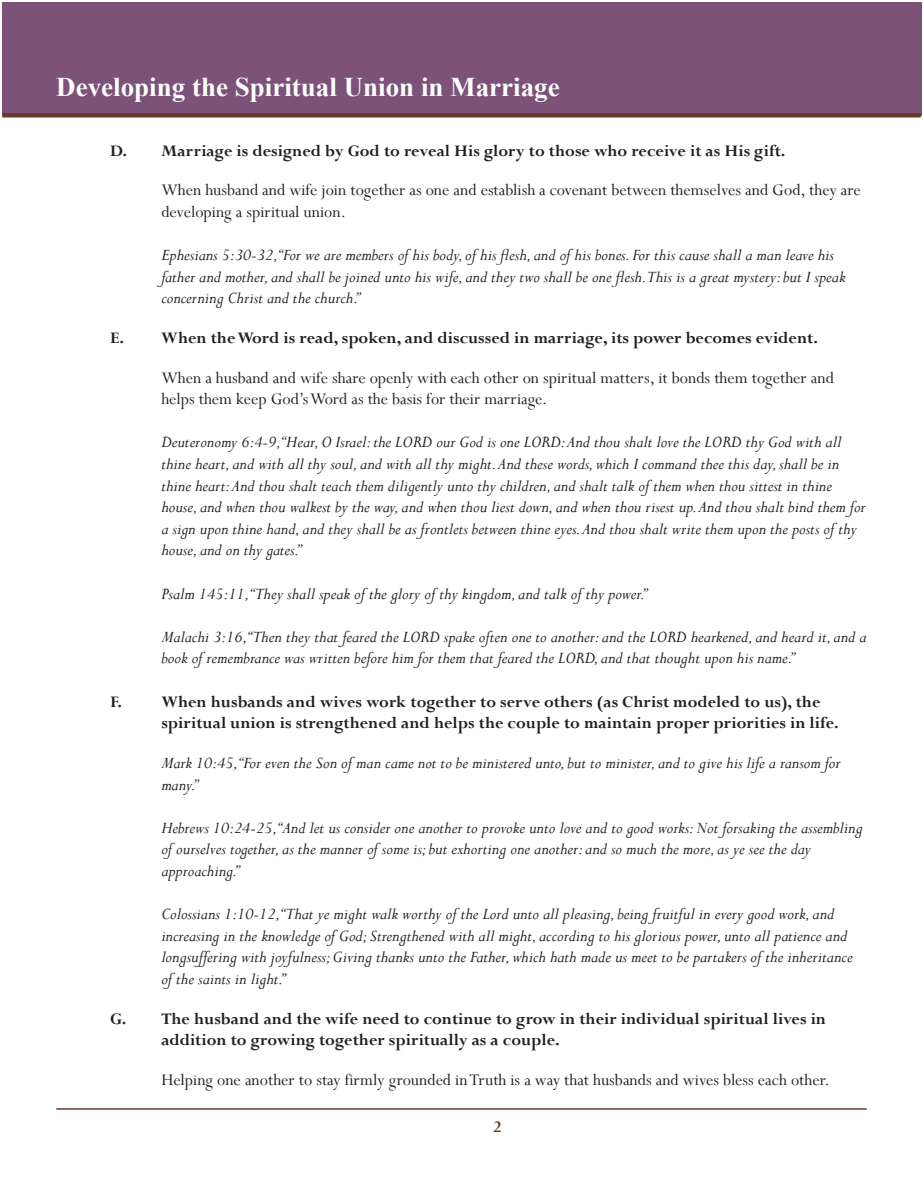
<style>
.page{position:relative;width:923px;height:1193px;background:#fff}
.page>*{position:absolute;margin:0;border:0;box-sizing:border-box;transform-origin:0 0}
.t1{font:700 27px "Times New Roman";color:#fff}
.Scripture{font:italic 18px/21.6px "Perpetua";color:#231f20}
.Sub_Headers__A__B__C{font:700 18px/21.6px "Perpetua";color:#231f20}
.Main_Body{font:18px/21.6px "Perpetua";color:#231f20}
.t2{font:700 18px "Perpetua";color:#683a2a}
</style>
<div class="page">
<div style="left:2px;top:2px;width:919px;height:113px;background:#7c5278"></div>
<hr style="left:56px;top:1108px;width:810px;height:1px;background:#683a2a">
<hr style="left:2px;top:113px;width:918px;height:4px;background:#683a2a">
<h1 class="t1" style="left:56px;top:68px;width:505px">Developing the Spiritual Union in Marriage</h1>
<p class="Sub_Headers__A__B__C" style="left:110px;top:139px;width:676px">D. Marriage is designed by God to reveal His glory to those who receive it as His gift.</p>
<p class="Main_Body" style="left:161px;top:179px;width:701px">When husband and wife join together as one and establish a covenant between themselves and God, they are developing a spiritual union.</p>
<p class="Scripture" style="left:161px;top:243px;width:685px">Ephesians 5:30-32,“For we are members of his body, of his flesh, and of his bones. For this cause shall a man leave his father and mother, and shall be joined unto his wife, and they two shall be one flesh.This is a great mystery: but I speak concerning Christ and the church.”</p>
<p class="Sub_Headers__A__B__C" style="left:110px;top:327px;width:709px">E. When the Word is read, spoken, and discussed in marriage, its power becomes evident.</p>
<p class="Main_Body" style="left:161px;top:366px;width:674px">When a husband and wife share openly with each other on spiritual matters, it bonds them together and helps them keep God’s Word as the basis for their marriage.</p>
<p class="Scripture" style="left:161px;top:431px;width:705px">Deuteronomy 6:4-9,“Hear, O Israel: the LORD our God is one LORD: And thou shalt love the LORD thy God with all thine heart, and with all thy soul, and with all thy might. And these words, which I command thee this day, shall be in thine heart: And thou shalt teach them diligently unto thy children, and shalt talk of them when thou sittest in thine house, and when thou walkest by the way, and when thou liest down, and when thou risest up. And thou shalt bind them for a sign upon thine hand, and they shall be as frontlets between thine eyes. And thou shalt write them upon the posts of thy house, and on thy gates.”</p>
<p class="Scripture" style="left:161px;top:582px;width:487px">Psalm 145:11,“They shall speak of the glory of thy kingdom, and talk of thy power.”</p>
<p class="Scripture" style="left:161px;top:625px;width:706px">Malachi 3:16,“Then they that feared the LORD spake often one to another: and the LORD hearkened, and heard it, and a book of remembrance was written before him for them that feared the LORD, and that thought upon his name.”</p>
<p class="Sub_Headers__A__B__C" style="left:161px;top:690px;width:679px;text-indent:-51px">F. When husbands and wives work together to serve others (as Christ modeled to us), the spiritual union is strengthened and helps the couple to maintain proper priorities in life.</p>
<p class="Scripture" style="left:161px;top:751px;width:680px">Mark 10:45,“For even the Son of man came not to be ministered unto, but to minister, and to give his life a ransom for many.”</p>
<p class="Scripture" style="left:161px;top:816px;width:702px">Hebrews 10:24-25,“And let us consider one another to provoke unto love and to good works: Not forsaking the assembling of ourselves together, as the manner of some is; but exhorting one another: and so much the more, as ye see the day approaching.”</p>
<p class="Scripture" style="left:161px;top:902px;width:692px">Colossians 1:10-12,“That ye might walk worthy of the Lord unto all pleasing, being fruitful in every good work, and increasing in the knowledge of God; Strengthened with all might, according to his glorious power, unto all patience and longsuffering with joyfulness; Giving thanks unto the Father, which hath made us meet to be partakers of the inheritance of the saints in light.”</p>
<p class="Sub_Headers__A__B__C" style="left:161px;top:1007px;width:666px;text-indent:-51px">G. The husband and the wife need to continue to grow in their individual spiritual lives in addition to growing together spiritually as a couple.</p>
<p class="Main_Body" style="left:161px;top:1068px;width:669px">Helping one another to stay firmly grounded in Truth is a way that husbands and wives bless each other.</p>
<p class="t2" style="left:493px;top:1115px;width:10px">2</p>
</div>
